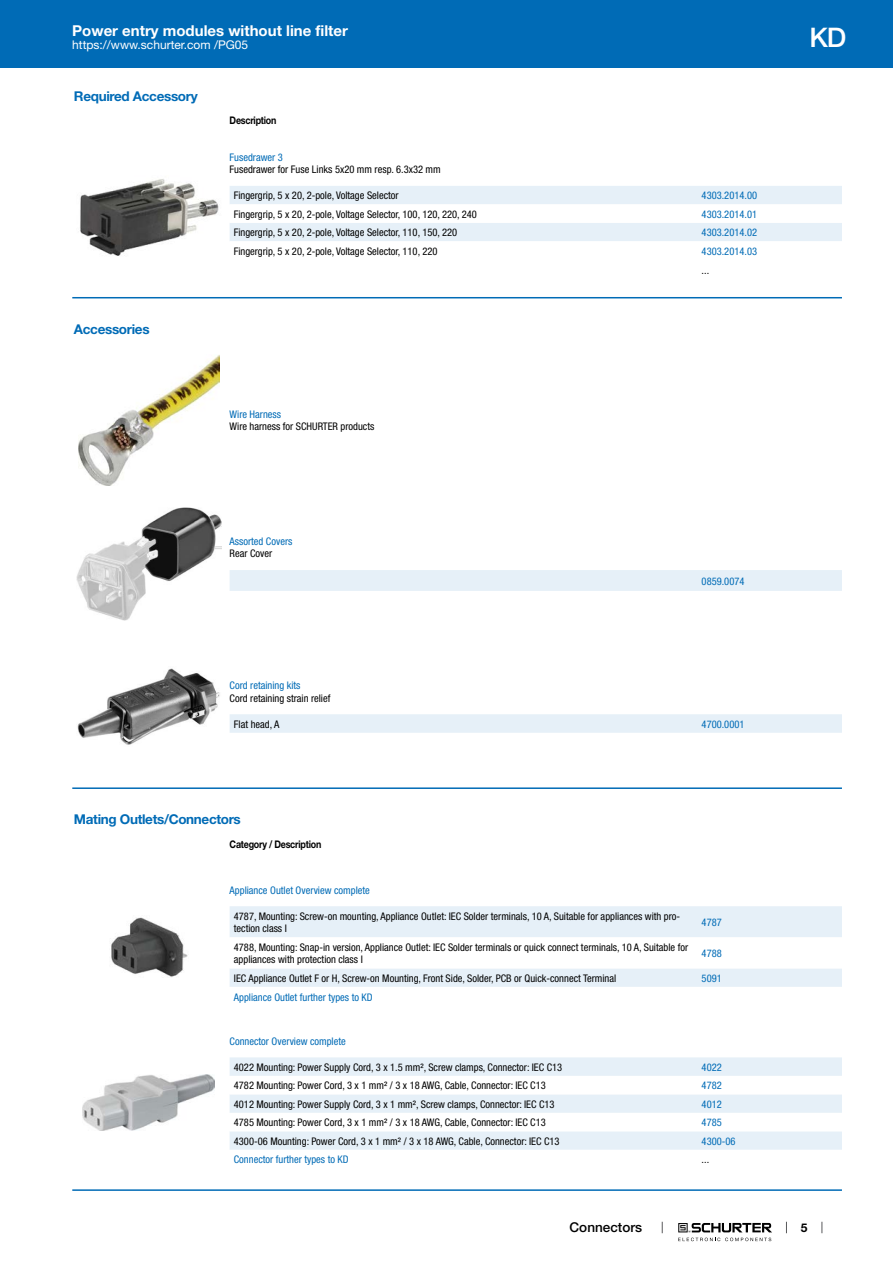
<style>
.page{position:relative;width:893px;height:1263px;background:#fff}
.page>*{position:absolute;margin:0;border:0;box-sizing:border-box;transform-origin:0 0}
.t1{font:500 27px "Helvetica Neue LT";color:#fff}
.t2{font:700 15px "Helvetica Neue LT";color:#fff}
.t3{font:700 13.5px "Helvetica Neue LT";letter-spacing:-.025em;color:#006bb6}
.t4{font:500 13.5px "Helvetica Neue LT";color:#000}
.t5{font:12px "Helvetica Neue LT";color:#fff}
.t6{font:700 12px "Helvetica Neue LT";color:#000}
.t7{font:condensed 10.5px/12.6px "Helvetica Neue LT";color:#000}
.t8{font:condensed 10.5px "Helvetica Neue LT";color:#006bb6}
.t9{font:700 10.5px "Helvetica Neue LT";letter-spacing:-.025em;color:#000;scale:.85 1}
</style>
<div class="page">
<svg style="left:678px;top:1223px;width:94px;height:18px"></svg>
<div style="left:0;top:0;width:893px;height:68px;background:#006bb6"></div>
<img style="left:80px;top:179px;width:139px;height:77px">
<div style="left:230px;top:186px;width:612px;height:18px;background:#e6f0f8"></div>
<div style="left:230px;top:223px;width:612px;height:18px;background:#e6f0f8"></div>
<hr style="left:72px;top:297px;width:770px;height:1px;background:#006bb6">
<img style="left:78px;top:355px;width:141px;height:131px">
<img style="left:77px;top:507px;width:144px;height:113px">
<div style="left:230px;top:570px;width:612px;height:21px;background:#e6f0f8"></div>
<img style="left:77px;top:668px;width:143px;height:77px">
<div style="left:230px;top:714px;width:612px;height:19px;background:#e6f0f8"></div>
<hr style="left:72px;top:787px;width:770px;height:2px;background:#006bb6">
<img style="left:111px;top:917px;width:77px;height:60px">
<div style="left:230px;top:906px;width:612px;height:31px;background:#e6f0f8"></div>
<div style="left:230px;top:969px;width:612px;height:18px;background:#e6f0f8"></div>
<img style="left:83px;top:1074px;width:132px;height:57px">
<div style="left:230px;top:1057px;width:612px;height:19px;background:#e6f0f8"></div>
<svg style="left:230px;top:1094px;width:612px;height:56px;fill:#e6f0f8"></svg>
<hr style="left:72px;top:1189px;width:770px;height:2px;background:#006bb6">
<h2 class="t2" style="left:72px;top:21px;width:277px">Power entry modules without line filter</h2>
<p class="t5" style="left:72px;top:38px;width:178px">https://www.schurter.com /PG05</p>
<p class="t3" style="left:74px;top:88px;width:125px">Required Accessory</p>
<p class="t3" style="left:74px;top:321px;width:77px">Accessories</p>
<p class="t9" style="left:230px;top:114px;width:57px">Description</p>
<p class="t8" style="left:230px;top:151px;width:55px">Fusedrawer 3</p>
<p class="t7" style="left:230px;top:163px;width:213px">Fusedrawer for Fuse Links 5x20 mm resp. 6.3x32 mm</p>
<p class="t7" style="left:234px;top:189px;width:166px">Fingergrip, 5 x 20, 2-pole, Voltage Selector</p>
<p class="t8" style="left:702px;top:189px;width:57px">4303.2014.00</p>
<p class="t7" style="left:234px;top:208px;width:245px">Fingergrip, 5 x 20, 2-pole, Voltage Selector, 100, 120, 220, 240</p>
<p class="t8" style="left:702px;top:208px;width:57px">4303.2014.01</p>
<p class="t7" style="left:234px;top:226px;width:225px">Fingergrip, 5 x 20, 2-pole, Voltage Selector, 110, 150, 220</p>
<p class="t8" style="left:702px;top:226px;width:57px">4303.2014.02</p>
<p class="t7" style="left:234px;top:245px;width:205px">Fingergrip, 5 x 20, 2-pole, Voltage Selector, 110, 220</p>
<p class="t8" style="left:702px;top:245px;width:57px">4303.2014.03</p>
<p class="t7" style="left:702px;top:264px;width:9px">...</p>
<p class="t8" style="left:230px;top:408px;width:53px">Wire Harness</p>
<p class="t7" style="left:230px;top:420px;width:146px">Wire harness for SCHURTER products</p>
<p class="t8" style="left:230px;top:535px;width:64px">Assorted Covers</p>
<p class="t7" style="left:230px;top:547px;width:44px">Rear Cover</p>
<p class="t8" style="left:702px;top:575px;width:44px">0859.0074</p>
<p class="t8" style="left:230px;top:679px;width:72px">Cord retaining kits</p>
<p class="t7" style="left:230px;top:692px;width:102px">Cord retaining strain relief</p>
<p class="t7" style="left:234px;top:717px;width:47px">Flat head, A</p>
<p class="t8" style="left:702px;top:718px;width:44px">4700.0001</p>
<p class="t3" style="left:74px;top:811px;width:168px">Mating Outlets/Connectors</p>
<p class="t9" style="left:230px;top:837px;width:109px">Category / Description</p>
<p class="t8" style="left:230px;top:884px;width:142px">Appliance Outlet Overview complete</p>
<p class="t7" style="left:234px;top:909px;width:448px">4787, Mounting: Screw-on mounting, Appliance Outlet: IEC Solder terminals, 10 A, Suitable for appliances with pro&shy;tection class I</p>
<p class="t8" style="left:702px;top:916px;width:22px">4787</p>
<p class="t7" style="left:234px;top:941px;width:456px">4788, Mounting: Snap-in version, Appliance Outlet: IEC Solder terminals or quick connect terminals, 10 A, Suitable for appliances with protection class I</p>
<p class="t8" style="left:702px;top:947px;width:22px">4788</p>
<p class="t7" style="left:234px;top:972px;width:384px">IEC Appliance Outlet F or H, Screw-on Mounting, Front Side, Solder, PCB or Quick-connect Terminal</p>
<p class="t8" style="left:702px;top:972px;width:22px">5091</p>
<p class="t8" style="left:234px;top:992px;width:140px">Appliance Outlet further types to KD</p>
<p class="t8" style="left:230px;top:1035px;width:118px">Connector Overview complete</p>
<p class="t7" style="left:234px;top:1061px;width:330px">4022 Mounting: Power Supply Cord, 3 x 1.5 mm², Screw clamps, Connector: IEC C13</p>
<p class="t8" style="left:702px;top:1061px;width:22px">4022</p>
<p class="t7" style="left:234px;top:1079px;width:313px">4782 Mounting: Power Cord, 3 x 1 mm² / 3 x 18 AWG, Cable, Connector: IEC C13</p>
<p class="t8" style="left:702px;top:1079px;width:22px">4782</p>
<p class="t7" style="left:234px;top:1098px;width:322px">4012 Mounting: Power Supply Cord, 3 x 1 mm², Screw clamps, Connector: IEC C13</p>
<p class="t8" style="left:702px;top:1098px;width:22px">4012</p>
<p class="t7" style="left:234px;top:1116px;width:313px">4785 Mounting: Power Cord, 3 x 1 mm² / 3 x 18 AWG, Cable, Connector: IEC C13</p>
<p class="t8" style="left:702px;top:1116px;width:22px">4785</p>
<p class="t7" style="left:234px;top:1135px;width:327px">4300-06 Mounting: Power Cord, 3 x 1 mm² / 3 x 18 AWG, Cable, Connector: IEC C13</p>
<p class="t8" style="left:702px;top:1135px;width:35px">4300-06</p>
<p class="t8" style="left:234px;top:1153px;width:116px">Connector further types to KD</p>
<p class="t7" style="left:702px;top:1153px;width:9px">...</p>
<p class="t4" style="left:570px;top:1219px;width:74px">Connectors</p>
<h1 class="t1" style="left:810px;top:21px;width:38px">KD</h1>
<p class="t6" style="left:801px;top:1220px;width:8px">5</p>
</div>
